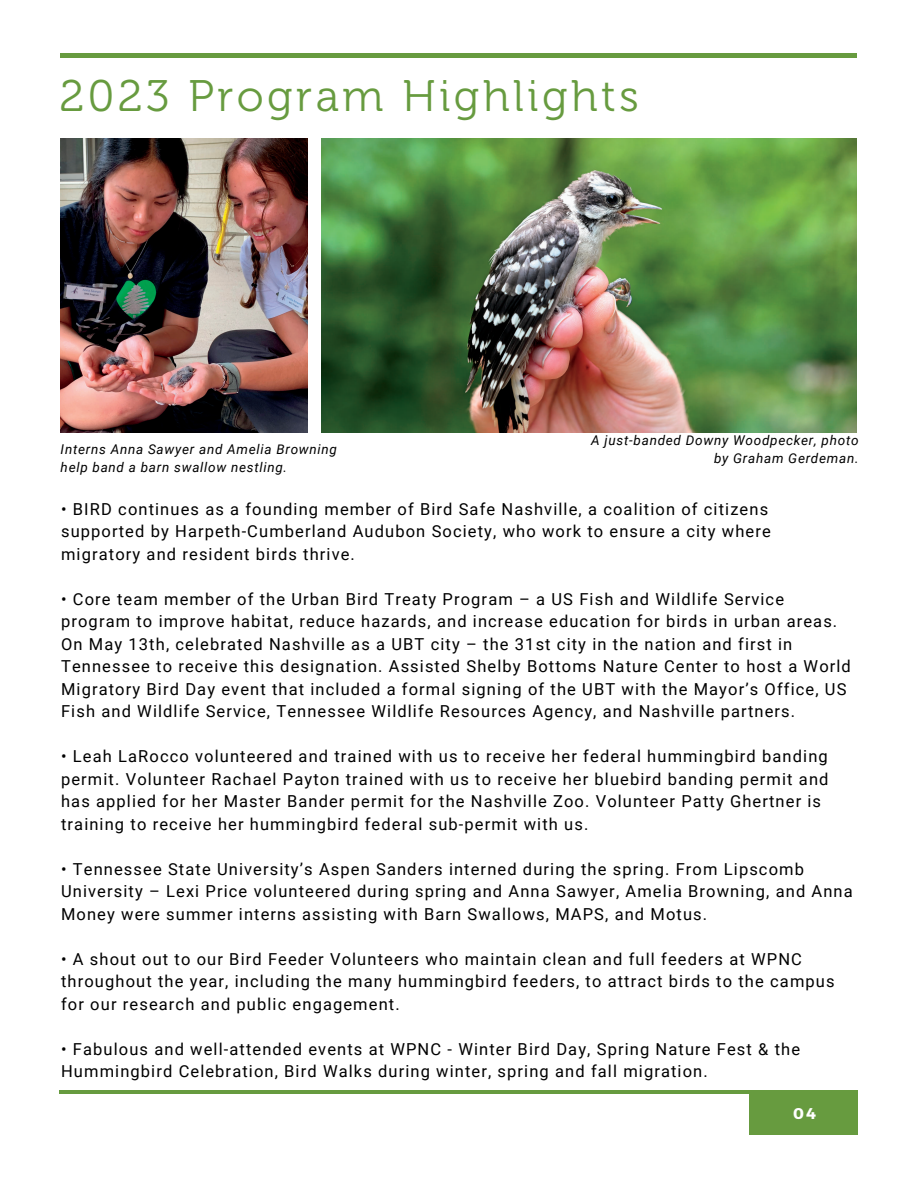
<style>
.page{position:relative;width:918px;height:1188px;background:#fff}
.page>*{position:absolute;margin:0;border:0;box-sizing:border-box;transform-origin:0 0}
.t1{font:44.1px "Museo 300";letter-spacing:.08em;color:#679b3f}
.t2{font:16.5px/22.5px "Roboto";letter-spacing:.07em;color:#000}
.t3{font:700 15.6px "Montserrat";color:#fff}
.t4{font:italic 13.5px/18px "Roboto";letter-spacing:.055em;color:#000}
</style>
<div class="page">
<div style="left:750px;top:1091px;width:108px;height:43px;background:#679b3f"></div>
<hr style="left:60px;top:1091px;width:798px;height:3px;background:#679b3f">
<hr style="left:60px;top:54px;width:797px;height:3px;background:#679b3f">
<img style="left:61px;top:139px;width:246px;height:293px">
<img style="left:321px;top:139px;width:536px;height:293px">
<p class="t1" style="left:59px;top:70px;width:581px">2023 Program Highlights</p>
<h2 class="t4" style="left:61px;top:441px;width:278px">Interns Anna Sawyer and Amelia Browning help band a barn swallow nestling.</h2>
<h2 class="t4" style="left:591px;top:432px;width:269px;text-align:right">A just-banded Downy Woodpecker, photo by Graham Gerdeman.</h2>
<p class="t2" style="left:61px;top:498px;width:711px">• BIRD continues as a founding member of Bird Safe Nashville, a coalition of citizens supported by Harpeth-Cumberland Audubon Society, who work to ensure a city where migratory and resident birds thrive.</p>
<p class="t2" style="left:61px;top:588px;width:791px">• Core team member of the Urban Bird Treaty Program – a US Fish and Wildlife Service program to improve habitat, reduce hazards, and increase education for birds in urban areas.<br>On May 13th, celebrated Nashville as a UBT city – the 31st city in the nation and first in Tennessee to receive this designation. Assisted Shelby Bottoms Nature Center to host a World Migratory Bird Day event that included a formal signing of the UBT with the Mayor’s Office, US Fish and Wildlife Service, Tennessee Wildlife Resources Agency, and Nashville partners.</p>
<h2 class="t2" style="left:61px;top:745px;width:769px">• Leah LaRocco volunteered and trained with us to receive her federal hummingbird banding permit. Volunteer Rachael Payton trained with us to receive her bluebird banding permit and has applied for her Master Bander permit for the Nashville Zoo. Volunteer Patty Ghertner is training to receive her hummingbird federal sub-permit with us.</h2>
<h2 class="t2" style="left:61px;top:858px;width:793px">• Tennessee State University’s Aspen Sanders interned during the spring. From Lipscomb<br>University – Lexi Price volunteered during spring and Anna Sawyer, Amelia Browning, and Anna<br>Money were summer interns assisting with Barn Swallows, MAPS, and Motus.</h2>
<h2 class="t2" style="left:61px;top:948px;width:775px">• A shout out to our Bird Feeder Volunteers who maintain clean and full feeders at WPNC throughout the year, including the many hummingbird feeders, to attract birds to the campus for our research and public engagement.</h2>
<h2 class="t2" style="left:61px;top:1038px;width:741px">• Fabulous and well-attended events at WPNC - Winter Bird Day, Spring Nature Fest &amp; the<br>Hummingbird Celebration, Bird Walks during winter, spring and fall migration.</h2>
<p class="t3" style="left:793px;top:1104px;width:24px">04</p>
</div>
